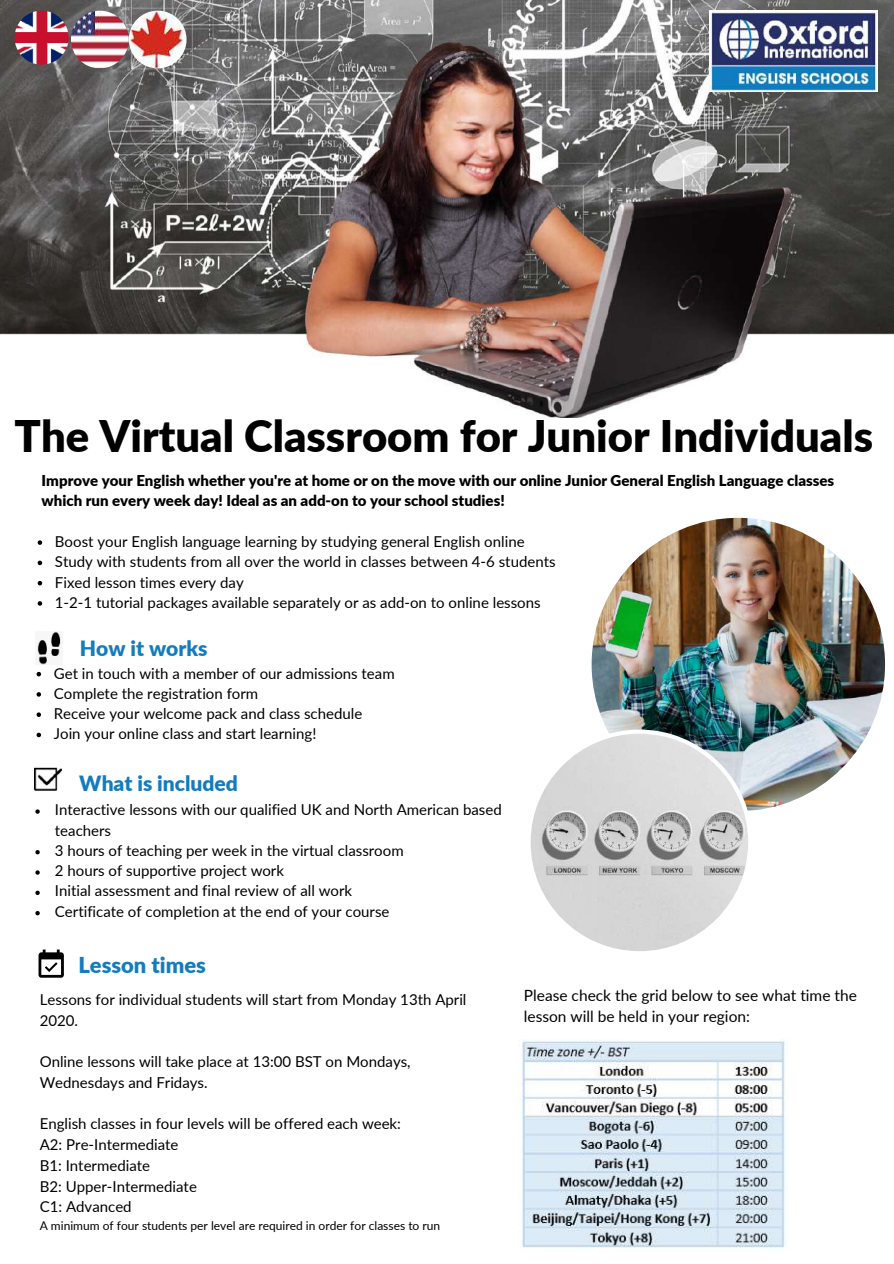
<style>
.page{position:relative;width:894px;height:1264px;background:#fff}
.page>*{position:absolute;margin:0;border:0;box-sizing:border-box;transform-origin:0 0}
.t1{font:900 43.5px "Lato";color:#000}
.t2{font:900 21.9px "Lato";color:#147cbd}
.t3{font:900 21px "Lato";color:#147cbd}
.t4{font:15.45px/20.9px "Lato";color:#000}
.t5{font:15px/20.2px "Lato";color:#000}
.t6{font:900 15px/20.2px "Lato";color:#000}
.t7{font:12px "Lato";color:#000}
</style>
<div class="page">
<img style="left:0;top:0;width:893px;height:417px">
<img style="left:15px;top:11px;width:54px;height:54px;border-radius:50%">
<img style="left:591px;top:517px;width:294px;height:294px">
<img style="left:37px;top:631px;width:24px;height:33px">
<img style="left:34px;top:767px;width:27px;height:24px">
<svg style="left:38px;top:949px;width:26px;height:28px"></svg>
<img style="left:71px;top:11px;width:58px;height:57px;border-radius:50%">
<img style="left:129px;top:11px;width:57px;height:57px;border-radius:50%">
<svg style="left:530px;top:729px;width:222px;height:222px;fill:#d8d8d8"></svg>
<img style="left:709px;top:11px;width:168px;height:81px">
<img style="left:518px;top:1039px;width:269px;height:209px">
<svg style="left:38px;top:540px;width:4px;height:5px"></svg>
<svg style="left:38px;top:560px;width:4px;height:5px"></svg>
<svg style="left:38px;top:581px;width:4px;height:4px"></svg>
<svg style="left:38px;top:601px;width:4px;height:4px"></svg>
<svg style="left:35px;top:809px;width:5px;height:4px"></svg>
<svg style="left:35px;top:850px;width:5px;height:4px"></svg>
<svg style="left:35px;top:870px;width:5px;height:4px"></svg>
<svg style="left:35px;top:890px;width:5px;height:5px"></svg>
<svg style="left:35px;top:911px;width:5px;height:4px"></svg>
<svg style="left:37px;top:672px;width:4px;height:4px"></svg>
<svg style="left:37px;top:692px;width:4px;height:4px"></svg>
<svg style="left:37px;top:712px;width:4px;height:5px"></svg>
<svg style="left:37px;top:732px;width:4px;height:5px"></svg>
<h1 class="t1" style="left:15px;top:409px;width:859px">The Virtual Classroom for Junior Individuals</h1>
<p class="t6" style="left:42px;top:470px;width:794px">Improve your English whether you're at home or on the move with our online Junior General English Language classes which run every week day! Ideal as an add-on to your school studies!</p>
<p class="t5" style="left:55px;top:531px;width:502px">Boost your English language learning by studying general English online Study with students from all over the world in classes between 4-6 students Fixed lesson times every day<br>1-2-1 tutorial packages available separately or as add-on to online lessons</p>
<h3 class="t3" style="left:80px;top:635px;width:129px">How it works</h3>
<p class="t5" style="left:54px;top:662px;width:342px">Get in touch with a member of our admissions team Complete the registration form<br>Receive your welcome pack and class schedule<br>Join your online class and start learning!</p>
<h3 class="t3" style="left:79px;top:770px;width:160px">What is included</h3>
<p class="t5" style="left:55px;top:799px;width:448px">Interactive lessons with our qualified UK and North American based teachers<br>3 hours of teaching per week in the virtual classroom<br>2 hours of supportive project work<br>Initial assessment and final review of all work<br>Certificate of completion at the end of your course</p>
<h2 class="t2" style="left:78px;top:951px;width:129px">Lesson times</h2>
<p class="t5" style="left:40px;top:988px;width:428px;line-height:20.7px">Lessons for individual students will start from Monday 13th April<br>2020.</p>
<p class="t5" style="left:40px;top:1051px;width:372px;line-height:20.7px">Online lessons will take place at 13:00 BST on Mondays,<br>Wednesdays and Fridays.</p>
<p class="t5" style="left:40px;top:1113px;width:363px;line-height:20.7px">English classes in four levels will be offered each week:<br>A2: Pre-Intermediate<br>B1: Intermediate<br>B2: Upper-Intermediate<br>C1: Advanced</p>
<p class="t7" style="left:40px;top:1218px;width:402px">A minimum of four students per level are required in order for classes to run</p>
<p class="t4" style="left:523px;top:984px;width:334px">Please check the grid below to see what time the lesson will be held in your region:</p>
</div>
